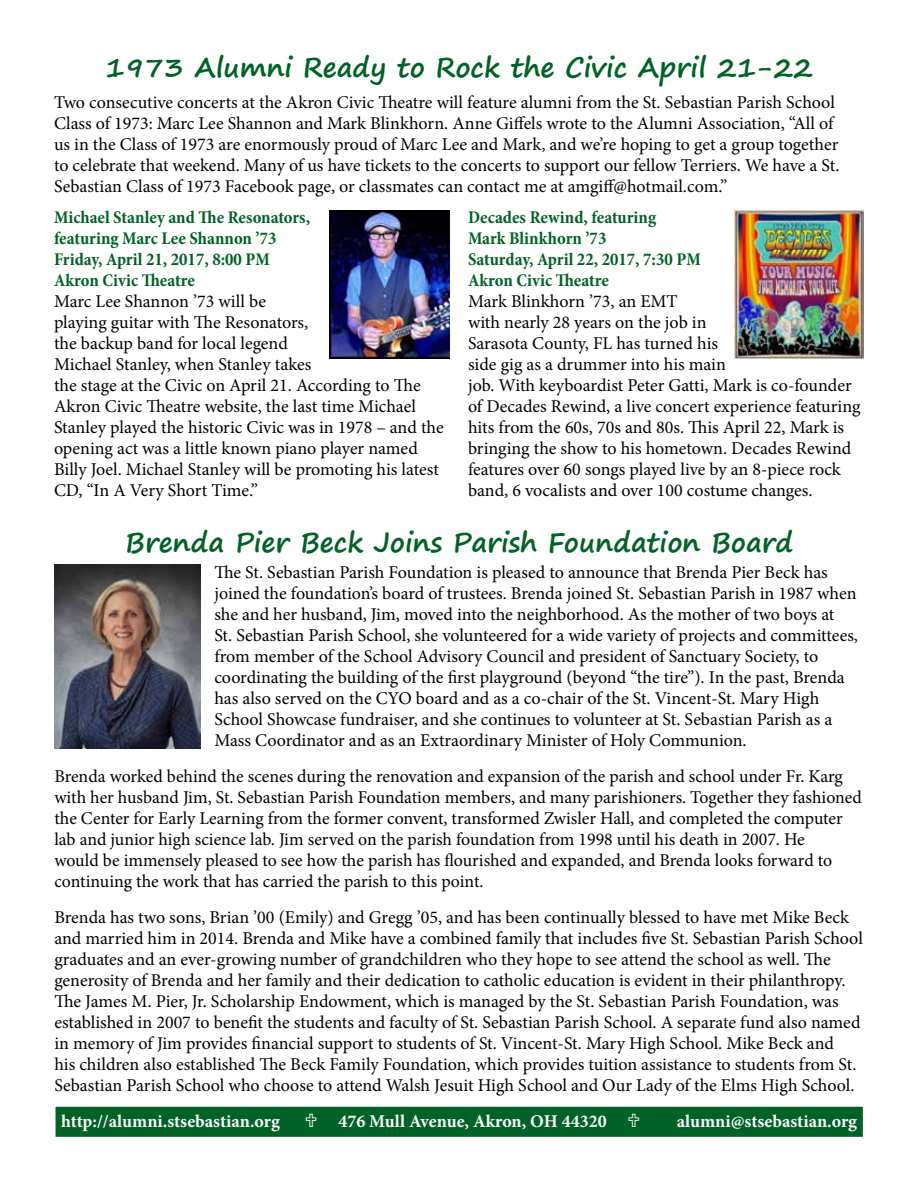
<style>
.page{position:relative;width:918px;height:1188px;background:#fff}
.page>*{position:absolute;margin:0;border:0;box-sizing:border-box;transform-origin:0 0}
.t1{font:700 27px "Segoe Print";color:#006225}
.t2{font:18px/21px "Minion Pro";letter-spacing:-.005em;color:#000}
.t3{font:700 condensed 18px/21px "Minion Pro";color:#006225}
.t4{font:700 18px "Minion Pro";color:#fff}
</style>
<div class="page">
<div style="left:54px;top:1105px;width:810px;height:33px;background:#006225;border:2px solid #fff"></div>
<img style="left:734px;top:210px;width:130px;height:148px">
<img style="left:329px;top:210px;width:121px;height:148px">
<img style="left:54px;top:564px;width:147px;height:184px">
<h1 class="t1" style="left:105px;top:43px;width:709px">1973 Alumni Ready to Rock the Civic April 21-22</h1>
<p class="t2" style="left:54px;top:91px;width:787px">Two consecutive concerts at the Akron Civic Theatre will feature alumni from the St. Sebastian Parish School Class of 1973: Marc Lee Shannon and Mark Blinkhorn. Anne Giffels wrote to the Alumni Association, “All of us in the Class of 1973 are enormously proud of Marc Lee and Mark, and we’re hoping to get a group together to celebrate that weekend. Many of us have tickets to the concerts to support our fellow Terriers. We have a St.<br>Sebastian Class of 1973 Facebook page, or classmates can contact me at amgiff@hotmail.com.”</p>
<p class="t3" style="left:54px;top:207px;width:258px">Michael Stanley and The Resonators, featuring Marc Lee Shannon ’73<br>Friday, April 21, 2017, 8:00 PM<br>Akron Civic Theatre</p>
<p class="t2" style="left:54px;top:291px;width:391px">Marc Lee Shannon ’73 will be<br>playing guitar with The Resonators,<br>the backup band for local legend<br>Michael Stanley, when Stanley takes<br>the stage at the Civic on April 21. According to The Akron Civic Theatre website, the last time Michael Stanley played the historic Civic was in 1978 – and the opening act was a little known piano player named Billy Joel. Michael Stanley will be promoting his latest CD, “In A Very Short Time.”</p>
<p class="t3" style="left:468px;top:207px;width:234px">Decades Rewind, featuring<br>Mark Blinkhorn ’73<br>Saturday, April 22, 2017, 7:30 PM<br>Akron Civic Theatre</p>
<p class="t2" style="left:468px;top:291px;width:394px">Mark Blinkhorn ’73, an EMT<br>with nearly 28 years on the job in<br>Sarasota County, FL has turned his<br>side gig as a drummer into his main<br>job. With keyboardist Peter Gatti, Mark is co-founder of Decades Rewind, a live concert experience featuring hits from the 60s, 70s and 80s. This April 22, Mark is bringing the show to his hometown. Decades Rewind features over 60 songs played live by an 8-piece rock band, 6 vocalists and over 100 costume changes.</p>
<h1 class="t1" style="left:125px;top:518px;width:670px">Brenda Pier Beck Joins Parish Foundation Board</h1>
<p class="t2" style="left:214px;top:561px;width:645px">The St. Sebastian Parish Foundation is pleased to announce that Brenda Pier Beck has joined the foundation’s board of trustees. Brenda joined St. Sebastian Parish in 1987 when she and her husband, Jim, moved into the neighborhood. As the mother of two boys at<br>St. Sebastian Parish School, she volunteered for a wide variety of projects and committees, from member of the School Advisory Council and president of Sanctuary Society, to coordinating the building of the first playground (beyond “the tire”). In the past, Brenda has also served on the CYO board and as a co-chair of the St. Vincent-St. Mary High School Showcase fundraiser, and she continues to volunteer at St. Sebastian Parish as a Mass Coordinator and as an Extraordinary Minister of Holy Communion.</p>
<p class="t2" style="left:54px;top:765px;width:809px">Brenda worked behind the scenes during the renovation and expansion of the parish and school under Fr. Karg with her husband Jim, St. Sebastian Parish Foundation members, and many parishioners. Together they fashioned the Center for Early Learning from the former convent, transformed Zwisler Hall, and completed the computer lab and junior high science lab. Jim served on the parish foundation from 1998 until his death in 2007. He<br>would be immensely pleased to see how the parish has flourished and expanded, and Brenda looks forward to continuing the work that has carried the parish to this point.</p>
<p class="t2" style="left:54px;top:906px;width:810px">Brenda has two sons, Brian ’00 (Emily) and Gregg ’05, and has been continually blessed to have met Mike Beck and married him in 2014. Brenda and Mike have a combined family that includes five St. Sebastian Parish School graduates and an ever-growing number of grandchildren who they hope to see attend the school as well. The generosity of Brenda and her family and their dedication to catholic education is evident in their philanthropy.<br>The James M. Pier, Jr. Scholarship Endowment, which is managed by the St. Sebastian Parish Foundation, was established in 2007 to benefit the students and faculty of St. Sebastian Parish School. A separate fund also named in memory of Jim provides financial support to students of St. Vincent-St. Mary High School. Mike Beck and<br>his children also established The Beck Family Foundation, which provides tuition assistance to students from St.<br>Sebastian Parish School who choose to attend Walsh Jesuit High School and Our Lady of the Elms High School.</p>
<p class="t4" style="left:61px;top:1109px;width:220px">http://alumni.stsebastian.org</p>
<p class="t4" style="left:338px;top:1109px;width:270px">476 Mull Avenue, Akron, OH 44320</p>
<p class="t4" style="left:677px;top:1109px;width:182px">alumni@stsebastian.org</p>
</div>
